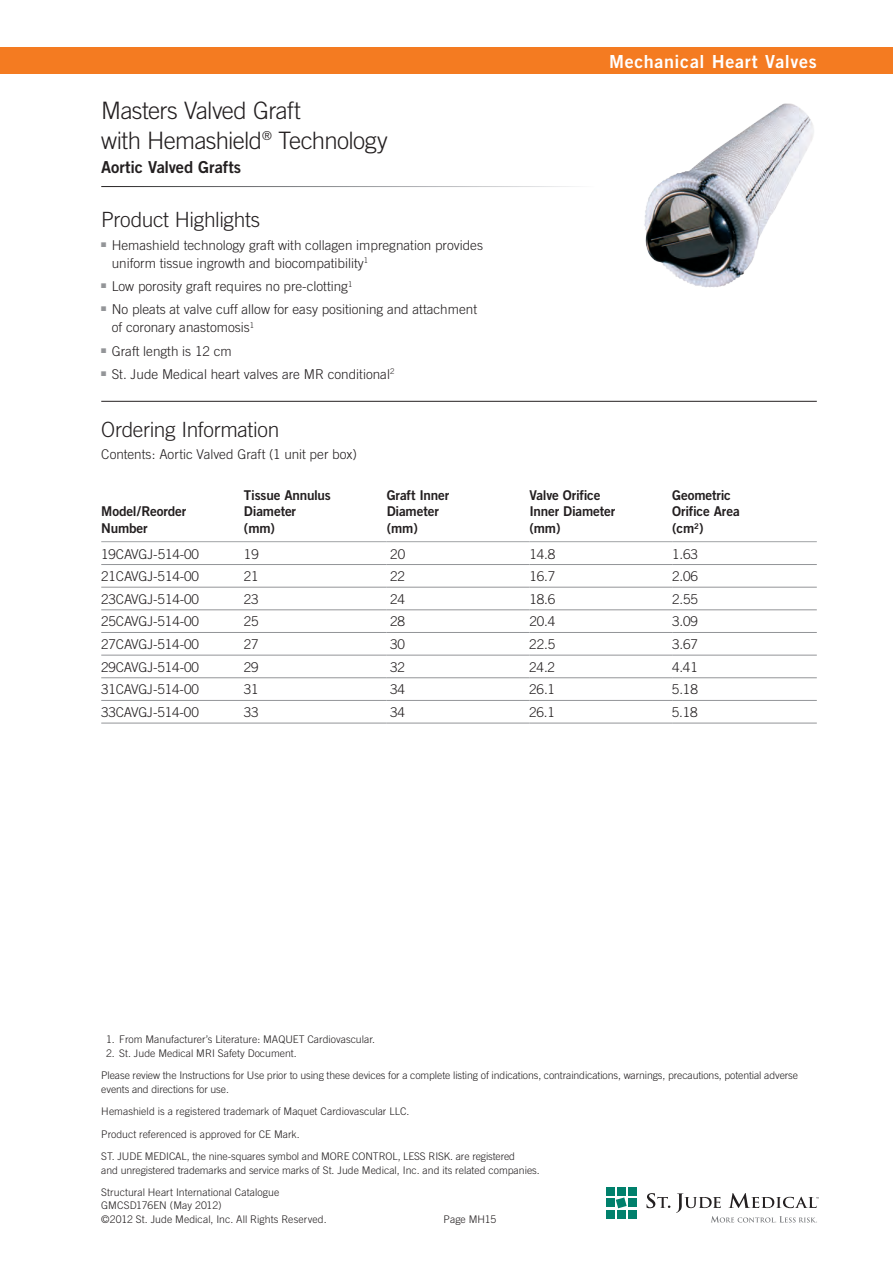
<style>
.page{position:relative;width:893px;height:1263px;background:#fff}
.page>*{position:absolute;margin:0;border:0;box-sizing:border-box;transform-origin:0 0}
.t1{font:300 24px/30px "Trade Gothic";letter-spacing:-.025em;color:#231f20}
.t2{font:300 21px "Trade Gothic";letter-spacing:-.015em;color:#231f20}
.t3{font:18px "Trade Gothic Bold Two";letter-spacing:.035em;color:#fff}
.t4{font:16.5px "Trade Gothic Bold Two";letter-spacing:-.01em;color:#231f20}
.t5{font:300 13.5px/18px "Trade Gothic";color:#231f20}
.t6{font:13.5px/16.5px "Trade Gothic Bold Two";letter-spacing:-.01em;color:#231f20}
.t7{font:300 10.5px/22.5px "Trade Gothic";letter-spacing:-.005em;color:#231f20}
</style>
<div class="page">
<hr style="left:101px;top:401px;width:716px;height:1px;background:#231f20">
<img style="left:644px;top:103px;width:170px;height:185px">
<hr style="left:101px;top:541px;width:143px;height:1px;background:#a1a3a6">
<hr style="left:244px;top:541px;width:143px;height:1px;background:#a1a3a6">
<hr style="left:387px;top:541px;width:142px;height:1px;background:#a1a3a6">
<hr style="left:529px;top:541px;width:143px;height:1px;background:#a1a3a6">
<hr style="left:672px;top:541px;width:145px;height:1px;background:#a1a3a6">
<hr style="left:101px;top:564px;width:143px;height:1px;background:#939598">
<hr style="left:244px;top:564px;width:143px;height:1px;background:#939598">
<hr style="left:387px;top:564px;width:142px;height:1px;background:#939598">
<hr style="left:529px;top:564px;width:143px;height:1px;background:#939598">
<hr style="left:672px;top:564px;width:145px;height:1px;background:#939598">
<hr style="left:101px;top:587px;width:143px;height:1px;background:#939598">
<hr style="left:244px;top:587px;width:143px;height:1px;background:#939598">
<hr style="left:387px;top:587px;width:142px;height:1px;background:#939598">
<hr style="left:529px;top:587px;width:143px;height:1px;background:#939598">
<hr style="left:672px;top:587px;width:145px;height:1px;background:#939598">
<hr style="left:101px;top:609px;width:143px;height:1px;background:#939598">
<hr style="left:244px;top:609px;width:143px;height:1px;background:#939598">
<hr style="left:387px;top:609px;width:142px;height:1px;background:#939598">
<hr style="left:529px;top:609px;width:143px;height:1px;background:#939598">
<hr style="left:672px;top:609px;width:145px;height:1px;background:#939598">
<hr style="left:101px;top:632px;width:143px;height:1px;background:#939598">
<hr style="left:244px;top:632px;width:143px;height:1px;background:#939598">
<hr style="left:387px;top:632px;width:142px;height:1px;background:#939598">
<hr style="left:529px;top:632px;width:143px;height:1px;background:#939598">
<hr style="left:672px;top:632px;width:145px;height:1px;background:#939598">
<hr style="left:101px;top:655px;width:143px;height:1px;background:#939598">
<hr style="left:244px;top:655px;width:143px;height:1px;background:#939598">
<hr style="left:387px;top:655px;width:142px;height:1px;background:#939598">
<hr style="left:529px;top:655px;width:143px;height:1px;background:#939598">
<hr style="left:672px;top:655px;width:145px;height:1px;background:#939598">
<hr style="left:101px;top:677px;width:143px;height:1px;background:#939598">
<hr style="left:244px;top:677px;width:143px;height:1px;background:#939598">
<hr style="left:387px;top:677px;width:142px;height:1px;background:#939598">
<hr style="left:529px;top:677px;width:143px;height:1px;background:#939598">
<hr style="left:672px;top:677px;width:145px;height:1px;background:#939598">
<hr style="left:101px;top:700px;width:143px;height:1px;background:#939598">
<hr style="left:101px;top:723px;width:143px;height:1px;background:#939598">
<hr style="left:244px;top:700px;width:143px;height:1px;background:#939598">
<hr style="left:244px;top:723px;width:143px;height:1px;background:#939598">
<hr style="left:387px;top:700px;width:142px;height:1px;background:#939598">
<hr style="left:387px;top:723px;width:142px;height:1px;background:#939598">
<hr style="left:529px;top:700px;width:143px;height:1px;background:#939598">
<hr style="left:529px;top:723px;width:143px;height:1px;background:#939598">
<hr style="left:672px;top:700px;width:145px;height:1px;background:#939598">
<hr style="left:672px;top:723px;width:145px;height:1px;background:#939598">
<div style="left:0;top:47px;width:893px;height:27px;background:#f47b21"></div>
<svg style="left:646px;top:1193px;width:24px;height:15px"></svg>
<svg style="left:676px;top:1193px;width:143px;height:29px"></svg>
<div style="left:606px;top:1187px;width:8px;height:9px;background:#00806c"></div>
<div style="left:628px;top:1187px;width:9px;height:9px;background:#00806c"></div>
<div style="left:617px;top:1187px;width:9px;height:9px;background:#00806c"></div>
<div style="left:606px;top:1198px;width:8px;height:9px;background:#00806c"></div>
<div style="left:628px;top:1198px;width:9px;height:9px;background:#00806c"></div>
<svg style="left:616px;top:1197px;width:11px;height:11px"></svg>
<div style="left:606px;top:1209px;width:8px;height:9px;background:#00806c"></div>
<div style="left:628px;top:1209px;width:9px;height:9px;background:#00806c"></div>
<div style="left:617px;top:1209px;width:9px;height:9px;background:#00806c"></div>
<h1 class="t1" style="left:101px;top:95px;width:288px">Masters Valved Graft<br>with Hemashield<sup>®</sup> Technology</h1>
<h3 class="t4" style="left:101px;top:157px;width:142px">Aortic Valved Grafts</h3>
<h2 class="t2" style="left:101px;top:207px;width:160px">Product Highlights</h2>
<p class="t5" style="left:112px;top:236px;width:373px;text-indent:-10px"><sup>■</sup> Hemashield technology graft with collagen impregnation provides uniform tissue ingrowth and biocompatibility<sup>1</sup></p>
<p class="t5" style="left:101px;top:277px;width:253px"><sup>■</sup> Low porosity graft requires no pre-clotting<sup>1</sup></p>
<p class="t5" style="left:112px;top:300px;width:367px;text-indent:-10px"><sup>■</sup> No pleats at valve cuff allow for easy positioning and attachment of coronary anastomosis<sup>1</sup></p>
<p class="t5" style="left:101px;top:342px;width:132px"><sup>■</sup> Graft length is 12 cm</p>
<p class="t5" style="left:101px;top:365px;width:295px"><sup>■</sup> St. Jude Medical heart valves are MR conditional<sup>2</sup></p>
<h2 class="t2" style="left:101px;top:417px;width:180px">Ordering Information</h2>
<p class="t5" style="left:101px;top:445px;width:257px">Contents: Aortic Valved Graft (1 unit per box)</p>
<h3 class="t3" style="left:609px;top:50px;width:209px">Mechanical Heart Valves</h3>
<p class="t6" style="left:101px;top:503px;width:87px">Model/Reorder<br>Number</p>
<p class="t6" style="left:244px;top:487px;width:88px">Tissue Annulus<br>Diameter<br>(mm)</p>
<p class="t6" style="left:387px;top:487px;width:64px">Graft Inner<br>Diameter (mm)</p>
<p class="t6" style="left:529px;top:487px;width:87px">Valve Orifice<br>Inner Diameter (mm)</p>
<p class="t6" style="left:672px;top:487px;width:69px">Geometric<br>Orifice Area (cm<sup>2</sup>)</p>
<p class="t5" style="left:101px;top:544px;width:99px">19CAVGJ-514-00</p>
<p class="t5" style="left:244px;top:544px;width:16px">19</p>
<p class="t5" style="left:390px;top:544px;width:16px">20</p>
<p class="t5" style="left:529px;top:544px;width:27px">14.8</p>
<p class="t5" style="left:672px;top:544px;width:27px">1.63</p>
<p class="t5" style="left:101px;top:567px;width:99px">21CAVGJ-514-00</p>
<p class="t5" style="left:244px;top:567px;width:16px">21</p>
<p class="t5" style="left:390px;top:567px;width:16px">22</p>
<p class="t5" style="left:529px;top:567px;width:27px">16.7</p>
<p class="t5" style="left:672px;top:567px;width:27px">2.06</p>
<p class="t5" style="left:101px;top:590px;width:99px">23CAVGJ-514-00</p>
<p class="t5" style="left:244px;top:590px;width:16px">23</p>
<p class="t5" style="left:390px;top:590px;width:16px">24</p>
<p class="t5" style="left:529px;top:590px;width:27px">18.6</p>
<p class="t5" style="left:672px;top:590px;width:27px">2.55</p>
<p class="t5" style="left:101px;top:612px;width:99px">25CAVGJ-514-00</p>
<p class="t5" style="left:244px;top:612px;width:16px">25</p>
<p class="t5" style="left:390px;top:612px;width:16px">28</p>
<p class="t5" style="left:529px;top:612px;width:27px">20.4</p>
<p class="t5" style="left:672px;top:612px;width:27px">3.09</p>
<p class="t5" style="left:101px;top:635px;width:99px">27CAVGJ-514-00</p>
<p class="t5" style="left:244px;top:635px;width:16px">27</p>
<p class="t5" style="left:390px;top:635px;width:16px">30</p>
<p class="t5" style="left:529px;top:635px;width:27px">22.5</p>
<p class="t5" style="left:672px;top:635px;width:27px">3.67</p>
<p class="t5" style="left:101px;top:658px;width:99px">29CAVGJ-514-00</p>
<p class="t5" style="left:244px;top:658px;width:16px">29</p>
<p class="t5" style="left:390px;top:658px;width:16px">32</p>
<p class="t5" style="left:529px;top:658px;width:27px">24.2</p>
<p class="t5" style="left:672px;top:658px;width:27px">4.41</p>
<p class="t5" style="left:101px;top:680px;width:99px">31CAVGJ-514-00</p>
<p class="t5" style="left:244px;top:680px;width:16px">31</p>
<p class="t5" style="left:390px;top:680px;width:16px">34</p>
<p class="t5" style="left:529px;top:680px;width:27px">26.1</p>
<p class="t5" style="left:672px;top:680px;width:27px">5.18</p>
<p class="t5" style="left:101px;top:703px;width:99px">33CAVGJ-514-00</p>
<p class="t5" style="left:244px;top:703px;width:16px">33</p>
<p class="t5" style="left:390px;top:703px;width:16px">34</p>
<p class="t5" style="left:529px;top:703px;width:27px">26.1</p>
<p class="t5" style="left:672px;top:703px;width:27px">5.18</p>
<p class="t7" style="left:106px;top:1028px;width:270px">1. From Manufacturer’s Literature: MAQUET Cardiovascular.</p>
<p class="t7" style="left:101px;top:1041px;width:698px;text-indent:5px">2. St. Jude Medical MRI Safety Document.<br>Please review the Instructions for Use prior to using these devices for a complete listing of indications, contraindications, warnings, precautions, potential adverse</p>
<p class="t7" style="left:101px;top:1077px;width:415px">events and directions for use.<br>Hemashield is a registered trademark of Maquet Cardiovascular LLC.<br>Product referenced is approved for CE Mark.<br>ST. JUDE MEDICAL, the nine-squares symbol and MORE CONTROL, LESS RISK. are registered</p>
<p class="t7" style="left:101px;top:1158px;width:440px">and unregistered trademarks and service marks of St. Jude Medical, Inc. and its related companies.</p>
<p class="t7" style="left:101px;top:1185px;width:227px;line-height:13.5px">Structural Heart International Catalogue<br>GMCSD176EN (May 2012)<br>©2012 St. Jude Medical, Inc. All Rights Reserved.</p>
<p class="t7" style="left:443px;top:1207px;width:54px">Page MH15</p>
</div>
